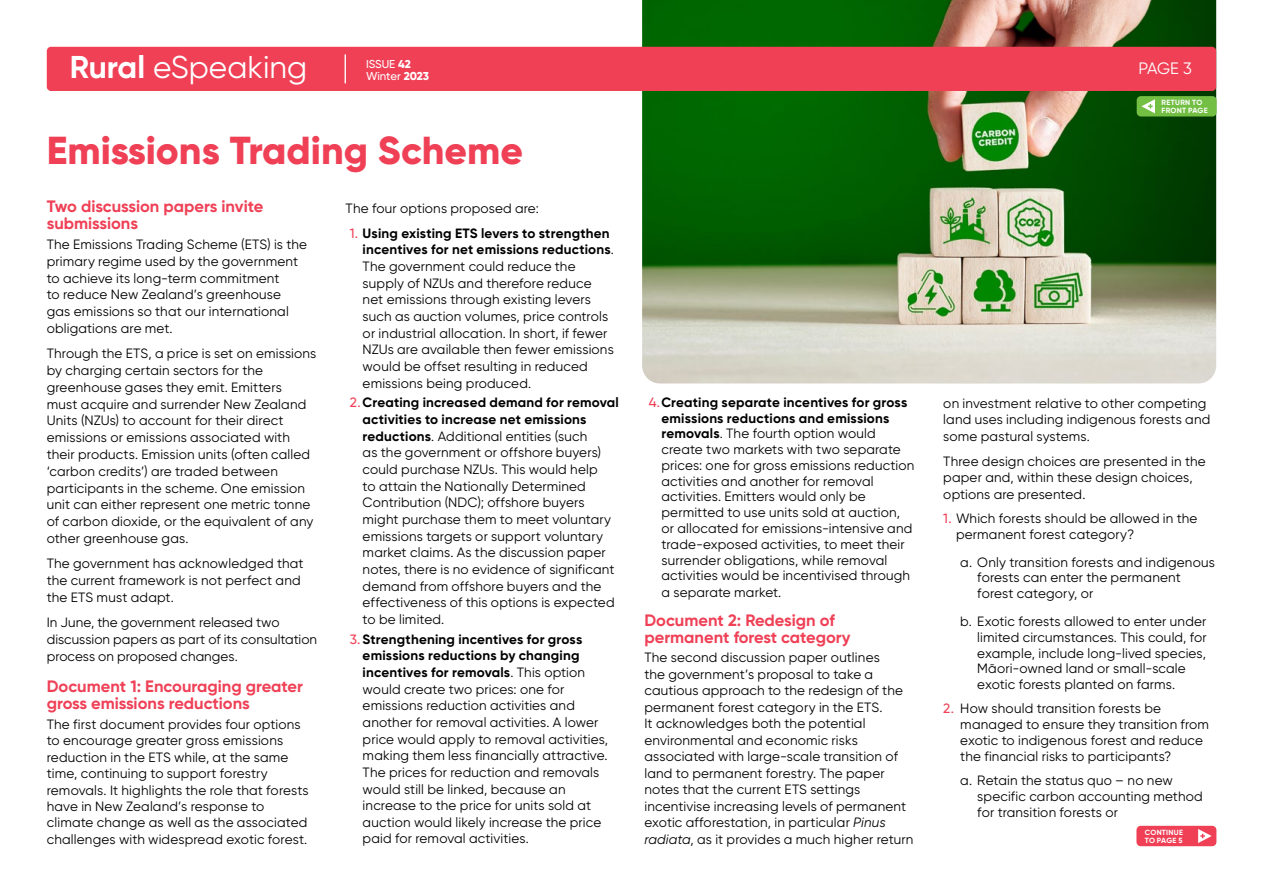
<style>
.page{position:relative;width:1263px;height:893px;background:#fff}
.page>*{position:absolute;margin:0;border:0;box-sizing:border-box;transform-origin:0 0}
.t1{font:800 39px "Gilroy";color:#ef4056}
.t2{font:31.5px "Uniform";color:#fff}
.t3{font:31.5px "Gilroy";color:#fff}
.t4{font:700 16.5px/16.5px "Gilroy";color:#ef4056}
.t5{font:16.5px "Gilroy";color:#fff}
.t6{font:13.5px/16.6px "Gilroy";letter-spacing:.01em;color:#000}
.t7{font:500 11.4px/12.5px "Gilroy";color:#fff}
.t8{font:500 9.6px "Uniform Condensed";color:#fff}
.t9{font:500 9.6px "Uniform";color:#fff}
.t10{font:700 7.5px/7.5px "Gilroy";letter-spacing:.035em;color:#fff}
.s1{font-weight:700}
.s2{font-weight:800}
.s3{font-weight:900}
.s4{font-family:"Uniform";font-weight:900}
.s5{font-weight:500;color:#ef4056}
.s6{font-style:italic}
</style>
<div class="page">
<img style="left:642px;top:0;width:574px;height:384px">
<div style="left:47px;top:47px;width:1169px;height:44px;background:#ef4056;border-radius:4px"></div>
<div style="left:1137px;top:96px;width:79px;height:21px;background:#72bf44;border-radius:4px"></div>
<svg style="left:1141px;top:99px;width:14px;height:14px"></svg>
<svg style="left:344px;top:55px;width:2px;height:29px"></svg>
<div style="left:1136px;top:826px;width:80px;height:20px;background:#ef4056;border-radius:4px"></div>
<svg style="left:1198px;top:829px;width:14px;height:14px"></svg>
<h2 class="t3" style="left:70px;top:48px;width:239px"><span class="s1">Rural</span> eSpeaking</h2>
<p class="t5" style="left:1138px;top:58px;width:55px">PAGE 3</p>
<p class="t10" style="left:1161px;top:99px;width:48px">RETURN TO<br>FRONT PAGE</p>
<p class="t7" style="left:366px;top:57px;width:65px">ISSUE <span class="s2">42<br></span>Winter <span class="s2">2023</span></p>
<h2 class="t2" style="left:70px;top:57px;width:250px"><span class="s1">Rural</span> eSpeaking</h2>
<p class="t9" style="left:367px;top:65px;width:43px">ISSUE <span class="s3">34</span></p>
<p class="t8" style="left:367px;top:76px;width:60px">Summer <span class="s4">2020</span></p>
<h1 class="t1" style="left:47px;top:126px;width:478px">Emissions Trading Scheme</h1>
<p class="t4" style="left:47px;top:198px;width:218px">Two discussion papers invite submissions</p>
<p class="t6" style="left:47px;top:236px;width:262px">The Emissions Trading Scheme (ETS) is the primary regime used by the government to achieve its long-term commitment<br>to reduce New Zealand’s greenhouse gas emissions so that our international obligations are met.</p>
<p class="t6" style="left:47px;top:345px;width:271px">Through the ETS, a price is set on emissions by charging certain sectors for the greenhouse gases they emit. Emitters<br>must acquire and surrender New Zealand Units (NZUs) to account for their direct emissions or emissions associated with their products. Emission units (often called ‘carbon credits’) are traded between participants in the scheme. One emission unit can either represent one metric tonne of carbon dioxide, or the equivalent of any other greenhouse gas.</p>
<p class="t6" style="left:47px;top:555px;width:258px">The government has acknowledged that the current framework is not perfect and the ETS must adapt.</p>
<p class="t6" style="left:47px;top:614px;width:272px">In June, the government released two discussion papers as part of its consultation process on proposed changes.</p>
<p class="t4" style="left:47px;top:678px;width:258px">Document 1: Encouraging greater gross emissions reductions</p>
<p class="t6" style="left:47px;top:715px;width:263px">The first document provides four options to encourage greater gross emissions reduction in the ETS while, at the same time, continuing to support forestry removals. It highlights the role that forests have in New Zealand’s response to climate change as well as the associated challenges with widespread exotic forest.</p>
<p class="t6" style="left:346px;top:199px;width:195px">The four options proposed are:</p>
<p class="t6" style="left:363px;top:225px;width:253px;text-indent:-13px"><span class="s5">1.</span> <span class="s1">Using existing ETS levers to strengthen incentives for net emissions reductions</span>.<br>The government could reduce the supply of NZUs and therefore reduce net emissions through existing levers such as auction volumes, price controls or industrial allocation. In short, if fewer NZUs are available then fewer emissions would be offset resulting in reduced emissions being produced.</p>
<p class="t6" style="left:363px;top:394px;width:258px;text-indent:-13px"><span class="s5">2.</span> <span class="s1">Creating increased demand for removal activities to increase net emissions reductions</span>. Additional entities (such<br>as the government or offshore buyers) could purchase NZUs. This would help<br>to attain the Nationally Determined Contribution (NDC); offshore buyers might purchase them to meet voluntary emissions targets or support voluntary market claims. As the discussion paper notes, there is no evidence of significant demand from offshore buyers and the effectiveness of this options is expected to be limited.</p>
<p class="t6" style="left:363px;top:630px;width:247px;text-indent:-13px"><span class="s5">3.</span> <span class="s1">Strengthening incentives for gross emissions reductions by changing incentives for removals</span>. This option would create two prices: one for emissions reduction activities and another for removal activities. A lower price would apply to removal activities, making them less financially attractive.<br>The prices for reduction and removals would still be linked, because an increase to the price for units sold at auction would likely increase the price paid for removal activities.</p>
<p class="t6" style="left:661px;top:394px;width:254px;line-height:15.8px;text-indent:-13px"><span class="s5">4.</span><span class="s1">Creating separate incentives for gross emissions reductions and emissions removals</span>. The fourth option would create two markets with two separate prices: one for gross emissions reduction activities and another for removal activities. Emitters would only be permitted to use units sold at auction, or allocated for emissions-intensive and trade-exposed activities, to meet their surrender obligations, while removal activities would be incentivised through a separate market.</p>
<p class="t4" style="left:644px;top:612px;width:208px">Document 2: Redesign of permanent forest category</p>
<p class="t6" style="left:644px;top:649px;width:270px">The second discussion paper outlines<br>the government’s proposal to take a cautious approach to the redesign of the permanent forest category in the ETS.<br>It acknowledges both the potential environmental and economic risks associated with large-scale transition of land to permanent forestry. The paper notes that the current ETS settings incentivise increasing levels of permanent exotic afforestation, in particular <span class="s6">Pinus radiata</span>, as it provides a much higher return</p>
<p class="t6" style="left:943px;top:395px;width:269px">on investment relative to other competing land uses including indigenous forests and some pastural systems.</p>
<p class="t6" style="left:943px;top:453px;width:264px">Three design choices are presented in the paper and, within these design choices, options are presented.</p>
<p class="t6" style="left:956px;top:510px;width:243px;line-height:15.8px;text-indent:-13px"><span class="s5">1.</span> Which forests should be allowed in the permanent forest category?</p>
<p class="t6" style="left:977px;top:554px;width:239px;line-height:15.8px;text-indent:-17px">a. Only transition forests and indigenous forests can enter the permanent forest category, or</p>
<p class="t6" style="left:977px;top:613px;width:231px;line-height:15.8px;text-indent:-17px">b. Exotic forests allowed to enter under limited circumstances. This could, for example, include long-lived species, Māori-owned land or small-scale exotic forests planted on farms.</p>
<p class="t6" style="left:960px;top:701px;width:250px;line-height:15.8px;text-indent:-17px"><span class="s5">2.</span> How should transition forests be managed to ensure they transition from exotic to indigenous forest and reduce the financial risks to participants?</p>
<p class="t6" style="left:977px;top:772px;width:227px;line-height:15.8px;text-indent:-17px">a. Retain the status quo – no new specific carbon accounting method for transition forests or</p>
<p class="t10" style="left:1145px;top:829px;width:40px">CONTINUE<br>TO PAGE 5</p>
</div>
